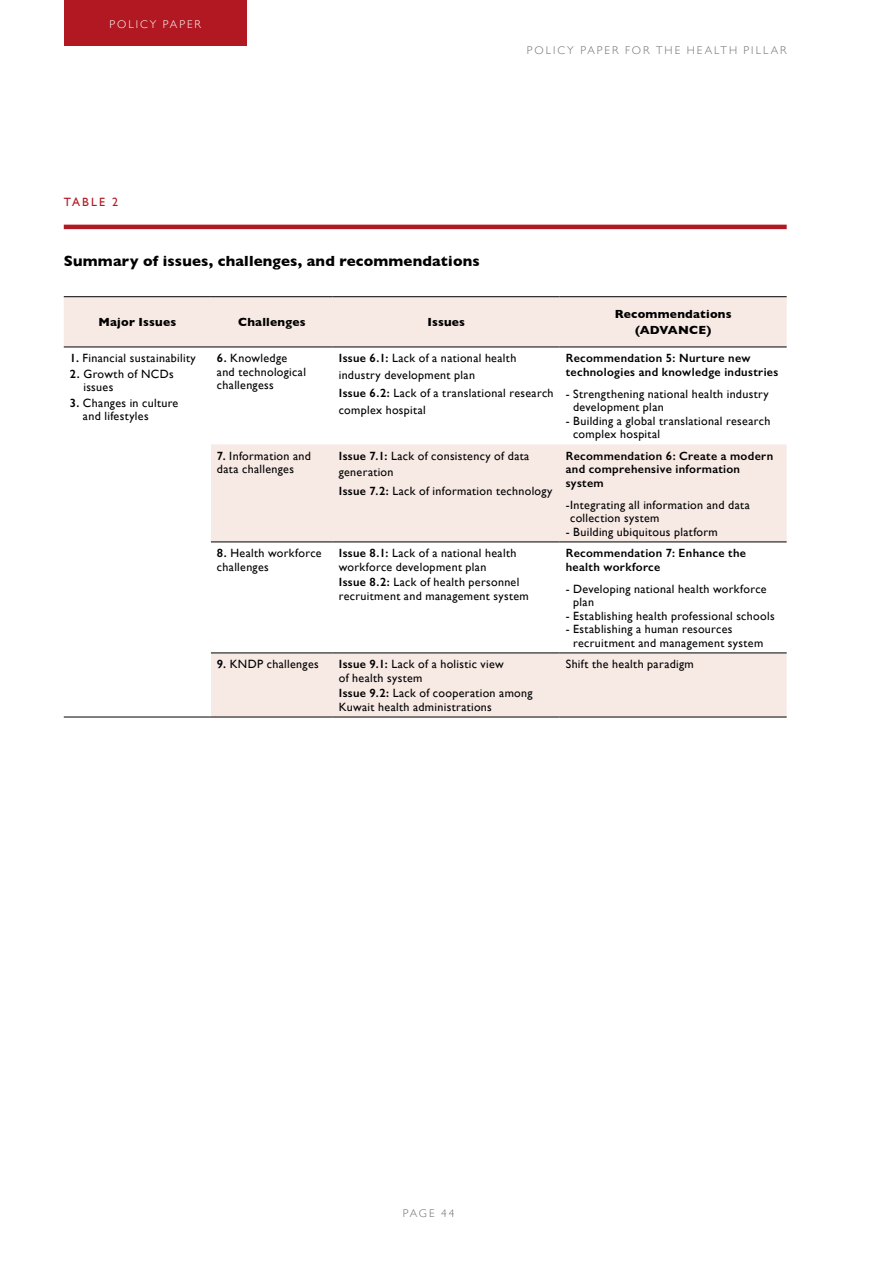
<style>
.page{position:relative;width:893px;height:1263px;background:#fff}
.page>*{position:absolute;margin:0;border:0;box-sizing:border-box;transform-origin:0 0}
.t1{font:700 15px "Gill Sans";letter-spacing:.01em;color:#000}
.t2{font:12px/13.5px "Gill Sans";letter-spacing:.025em;color:#000}
.t3{font:600 12px/13.5px "Gill Sans";letter-spacing:.025em;color:#000}
.t4{font:700 12px/16.5px "Gill Sans";letter-spacing:.02em;color:#000;text-align:center}
.t5{font:12px "Gill Sans";letter-spacing:.17em;color:#b11821}
.t6{font:300 11.25px "Gill Sans";letter-spacing:.18em;color:#706f6f}
.t7{font:300 11.25px "Gill Sans";letter-spacing:.18em;color:#fff}
.s1{font-weight:600}
</style>
<div class="page">
<div style="left:64px;top:0;width:183px;height:45px;background:#b11821"></div>
<div style="left:64px;top:297px;width:723px;height:50px;background:#f7e9e4"></div>
<svg style="left:64px;top:444px;width:723px;height:273px"></svg>
<hr style="left:64px;top:296px;width:147px;height:1px;background:#000">
<hr style="left:211px;top:296px;width:122px;height:1px;background:#000">
<hr style="left:333px;top:296px;width:227px;height:1px;background:#000">
<hr style="left:211px;top:347px;width:122px;height:1px;background:#000">
<hr style="left:333px;top:347px;width:227px;height:1px;background:#000">
<hr style="left:211px;top:541px;width:122px;height:1px;background:#000">
<hr style="left:333px;top:541px;width:227px;height:1px;background:#000">
<hr style="left:560px;top:541px;width:227px;height:1px;background:#000">
<hr style="left:211px;top:652px;width:122px;height:1px;background:#000">
<hr style="left:333px;top:652px;width:227px;height:1px;background:#000">
<hr style="left:560px;top:652px;width:227px;height:1px;background:#000">
<hr style="left:64px;top:717px;width:147px;height:1px;background:#000">
<hr style="left:211px;top:717px;width:122px;height:1px;background:#000">
<hr style="left:333px;top:717px;width:227px;height:1px;background:#000">
<hr style="left:560px;top:717px;width:227px;height:1px;background:#000">
<hr style="left:560px;top:296px;width:227px;height:1px;background:#000">
<hr style="left:560px;top:347px;width:227px;height:1px;background:#000">
<hr style="left:64px;top:347px;width:147px;height:1px;background:#000">
<hr style="left:64px;top:225px;width:723px;height:4px;background:#b11821">
<p class="t7" style="left:109px;top:15px;width:93px">POLICY PAPER</p>
<p class="t6" style="left:527px;top:41px;width:261px">POLICY PAPER FOR THE HEALTH PILLAR</p>
<p class="t5" style="left:64px;top:195px;width:56px">TABLE 2</p>
<p class="t1" style="left:64px;top:249px;width:417px">Summary of issues, challenges, and recommendations</p>
<p class="t4" style="left:98px;top:313px;width:79px">Major Issues</p>
<p class="t4" style="left:238px;top:313px;width:69px">Challenges</p>
<p class="t4" style="left:427px;top:313px;width:39px">Issues</p>
<p class="t4" style="left:615px;top:305px;width:118px">Recommendations (ADVANCE)</p>
<p class="t2" style="left:70px;top:351px;width:128px"><span class="s1">1.</span> Financial sustainability</p>
<p class="t2" style="left:83px;top:367px;width:92px;text-indent:-14px"><span class="s1">2.</span> Growth of NCDs issues</p>
<p class="t2" style="left:83px;top:396px;width:97px;text-indent:-13px"><span class="s1">3.</span> Changes in culture and lifestyles</p>
<p class="t2" style="left:217px;top:351px;width:91px"><span class="s1">6.</span> Knowledge and technological challengess</p>
<p class="t2" style="left:339px;top:350px;width:179px;line-height:16.5px"><span class="s1">Issue 6.1:</span> Lack of a national health industry development plan</p>
<p class="t2" style="left:339px;top:385px;width:216px;line-height:16.5px"><span class="s1">Issue 6.2:</span> Lack of a translational research complex hospital</p>
<p class="t3" style="left:566px;top:351px;width:214px">Recommendation 5: Nurture new technologies and knowledge industries</p>
<p class="t2" style="left:573px;top:387px;width:197px;text-indent:-7px">- Strengthening national health industry development plan</p>
<p class="t2" style="left:573px;top:414px;width:199px;text-indent:-7px">- Building a global translational research complex hospital</p>
<p class="t2" style="left:217px;top:449px;width:96px"><span class="s1">7.</span> Information and data challenges</p>
<p class="t2" style="left:339px;top:447px;width:192px;line-height:16.5px"><span class="s1">Issue 7.1:</span> Lack of consistency of data generation</p>
<p class="t2" style="left:339px;top:484px;width:215px"><span class="s1">Issue 7.2:</span> Lack of information technology</p>
<p class="t3" style="left:566px;top:449px;width:209px">Recommendation 6: Create a modern and comprehensive information system</p>
<p class="t2" style="left:570px;top:498px;width:181px;text-indent:-5px">-Integrating all information and data collection system</p>
<p class="t2" style="left:566px;top:525px;width:154px">- Building ubiquitous platform</p>
<p class="t2" style="left:217px;top:546px;width:106px"><span class="s1">8.</span> Health workforce challenges</p>
<p class="t2" style="left:339px;top:546px;width:179px"><span class="s1">Issue 8.1:</span> Lack of a national health workforce development plan</p>
<p class="t2" style="left:339px;top:575px;width:192px"><span class="s1">Issue 8.2:</span> Lack of health personnel recruitment and management system</p>
<p class="t3" style="left:566px;top:546px;width:182px">Recommendation 7: Enhance the health workforce</p>
<p class="t2" style="left:573px;top:582px;width:195px;text-indent:-7px">- Developing national health workforce plan</p>
<p class="t2" style="left:566px;top:609px;width:210px">- Establishing health professional schools</p>
<p class="t2" style="left:573px;top:622px;width:192px;text-indent:-7px">- Establishing a human resources recruitment and management system</p>
<p class="t2" style="left:217px;top:657px;width:103px"><span class="s1">9.</span> KNDP challenges</p>
<p class="t2" style="left:339px;top:657px;width:166px"><span class="s1">Issue 9.1:</span> Lack of a holistic view of health system</p>
<p class="t2" style="left:339px;top:686px;width:195px"><span class="s1">Issue 9.2:</span> Lack of cooperation among<br>Kuwait health administrations</p>
<p class="t2" style="left:566px;top:657px;width:130px">Shift the health paradigm</p>
<p class="t6" style="left:403px;top:1204px;width:53px">PAGE 44</p>
</div>
